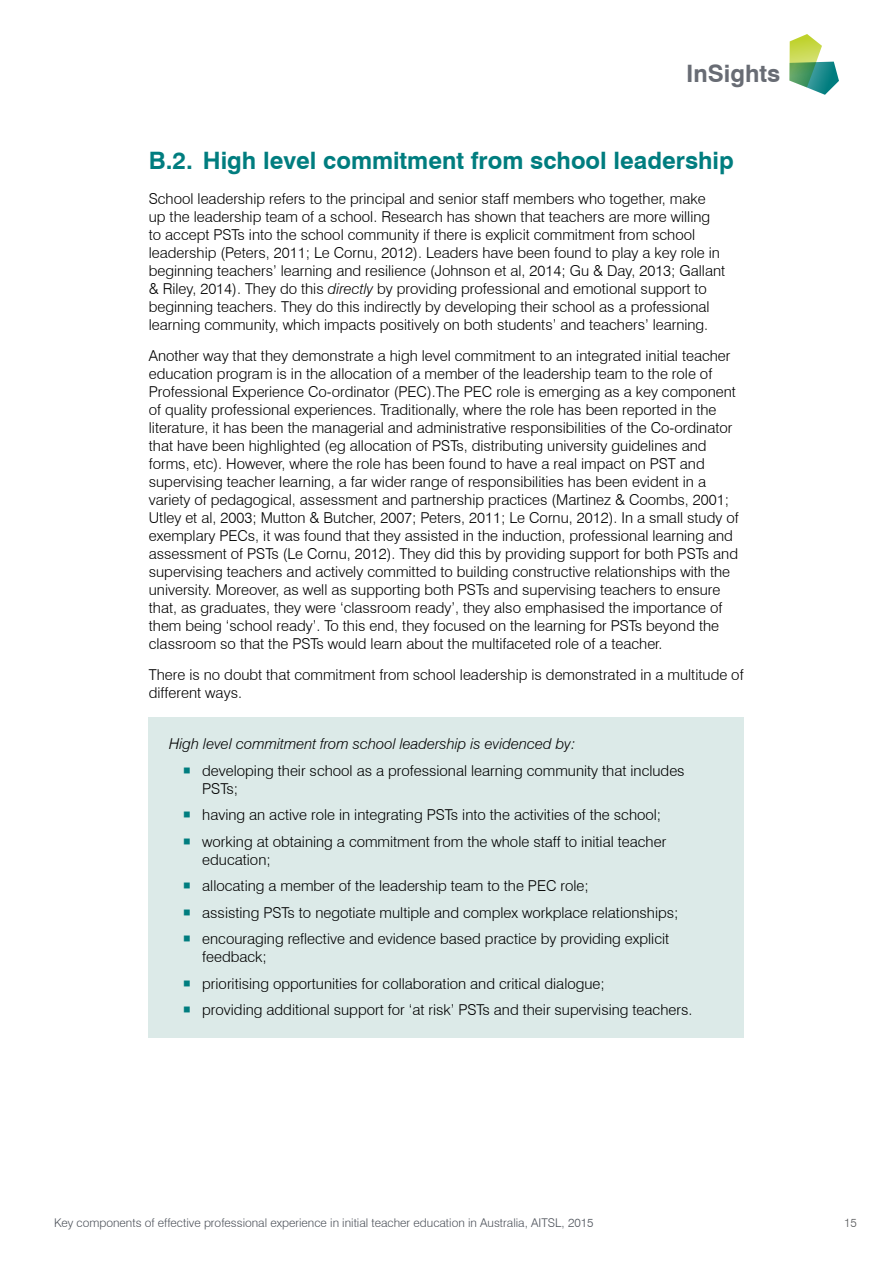
<style>
.page{position:relative;width:893px;height:1263px;background:#fff}
.page>*{position:absolute;margin:0;border:0;box-sizing:border-box;transform-origin:0 0}
.t1{font:700 24px "Swiss 721 BT";color:#007d7f}
.t2{font:700 24px "Swiss 721 BT";color:#686c74}
.t3{font:300 15px/18px "Swiss 721 BT";color:#000}
.t4{font:italic 300 15px "Swiss 721 BT";color:#000}
.t5{font:300 12px "Swiss 721 BT";color:#4d525a}
.t6{font:300 12px "Swiss 721 BT";color:#58595b}
.s1{font-style:italic}
</style>
<div class="page">
<svg style="left:789px;top:34px;width:50px;height:61px"></svg>
<div style="left:148px;top:717px;width:596px;height:320px;background:#dceae8"></div>
<h1 class="t2" style="left:686px;top:58px;width:96px">InSights</h1>
<h1 class="t1" style="left:149px;top:146px;width:586px">B.2. High level commitment from school leadership</h1>
<p class="t3" style="left:149px;top:190px;width:578px">School leadership refers to the principal and senior staff members who together, make up the leadership team of a school. Research has shown that teachers are more willing to accept PSTs into the school community if there is explicit commitment from school leadership (Peters, 2011; Le Cornu, 2012). Leaders have been found to play a key role in beginning teachers’ learning and resilience (Johnson et al, 2014; Gu &amp; Day, 2013; Gallant &amp; Riley, 2014). They do this <span class="s1">directly</span> by providing professional and emotional support to beginning teachers. They do this indirectly by developing their school as a professional learning community, which impacts positively on both students’ and teachers’ learning.</p>
<p class="t3" style="left:149px;top:346px;width:591px">Another way that they demonstrate a high level commitment to an integrated initial teacher education program is in the allocation of a member of the leadership team to the role of Professional Experience Co-ordinator (PEC).The PEC role is emerging as a key component of quality professional experiences. Traditionally, where the role has been reported in the literature, it has been the managerial and administrative responsibilities of the Co-ordinator that have been highlighted (eg allocation of PSTs, distributing university guidelines and forms, etc). However, where the role has been found to have a real impact on PST and supervising teacher learning, a far wider range of responsibilities has been evident in a variety of pedagogical, assessment and partnership practices (Martinez &amp; Coombs, 2001; Utley et al, 2003; Mutton &amp; Butcher, 2007; Peters, 2011; Le Cornu, 2012). In a small study of exemplary PECs, it was found that they assisted in the induction, professional learning and assessment of PSTs (Le Cornu, 2012). They did this by providing support for both PSTs and supervising teachers and actively committed to building constructive relationships with the university. Moreover, as well as supporting both PSTs and supervising teachers to ensure that, as graduates, they were ‘classroom ready’, they also emphasised the importance of them being ‘school ready’. To this end, they focused on the learning for PSTs beyond the classroom so that the PSTs would learn about the multifaceted role of a teacher.</p>
<p class="t3" style="left:149px;top:665px;width:596px">There is no doubt that commitment from school leadership is demonstrated in a multitude of different ways.</p>
<p class="t4" style="left:169px;top:735px;width:408px">High level commitment from school leadership is evidenced by:</p>
<p class="t3" style="left:202px;top:761px;width:484px">developing their school as a professional learning community that includes<br>PSTs;</p>
<p class="t3" style="left:202px;top:802px;width:465px;line-height:26.5px">having an active role in integrating PSTs into the activities of the school; working at obtaining a commitment from the whole staff to initial teacher</p>
<p class="t3" style="left:202px;top:846px;width:478px;line-height:26.5px">education;<br>allocating a member of the leadership team to the PEC role;<br>assisting PSTs to negotiate multiple and complex workplace relationships; encouraging reflective and evidence based practice by providing explicit</p>
<p class="t3" style="left:202px;top:944px;width:492px;line-height:26.5px">feedback;<br>prioritising opportunities for collaboration and critical dialogue;<br>providing additional support for ‘at risk’ PSTs and their supervising teachers.</p>
<p class="t5" style="left:54px;top:1216px;width:541px">Key components of effective professional experience in initial teacher education in Australia, AITSL, 2015</p>
<p class="t6" style="left:844px;top:1216px;width:14px">15</p>
</div>
